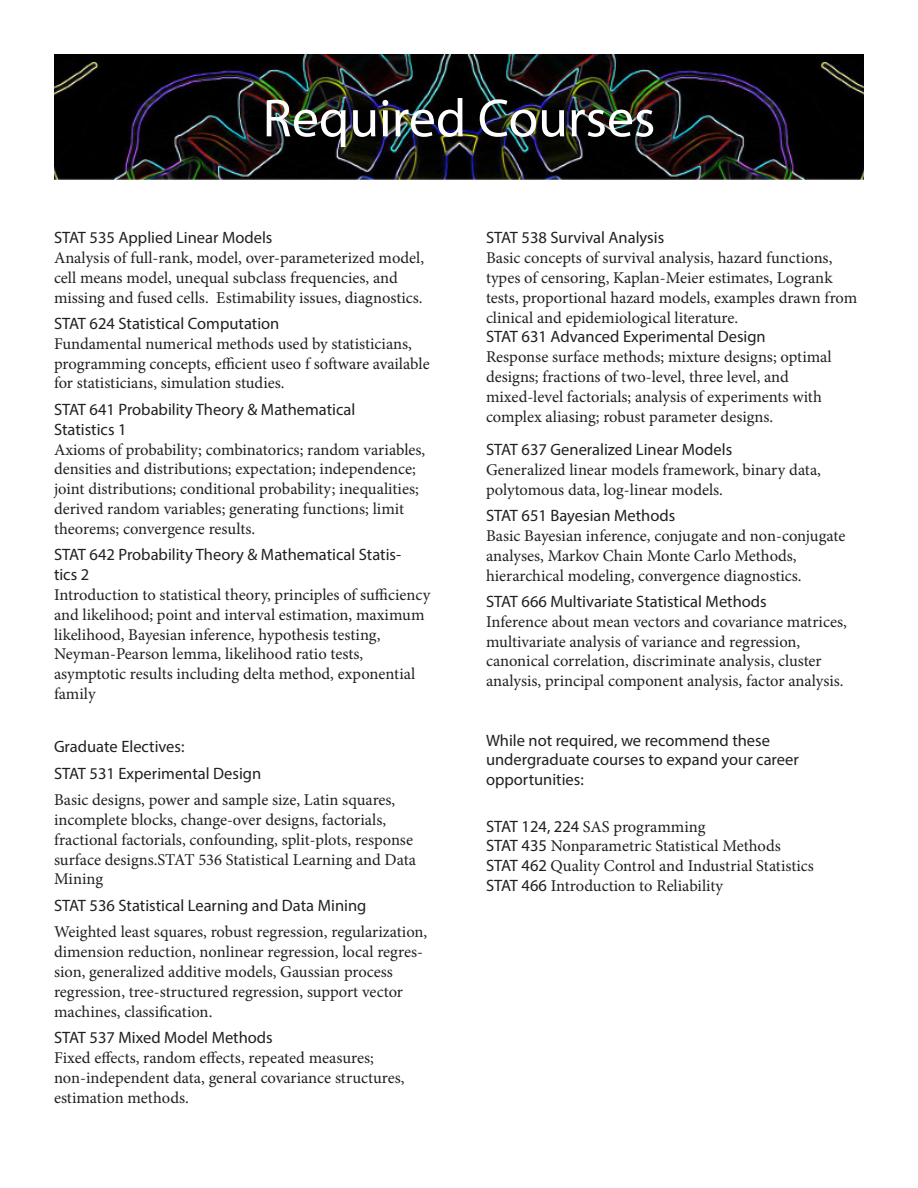
<style>
.page{position:relative;width:918px;height:1188px;background:#fff}
.page>*{position:absolute;margin:0;border:0;box-sizing:border-box;transform-origin:0 0}
.t1{font:54px "Myriad Pro";color:#fff}
.t2{font:16.5px/19.8px "Minion Pro";color:#231f20}
.t3{font:16.5px/19.8px "Myriad Pro";color:#231f20}
.s1{font-family:"Myriad Pro"}
</style>
<div class="page">
<img style="left:54px;top:54px;width:810px;height:125px">
<p class="t1" style="left:263px;top:85px;width:394px">Required Courses</p>
<p class="t3" style="left:54px;top:227px;width:220px">STAT 535 Applied Linear Models</p>
<p class="t2" style="left:54px;top:248px;width:372px">Analysis of full-rank, model, over-parameterized model, cell means model, unequal subclass frequencies, and missing and fused cells. Estimability issues, diagnostics.</p>
<p class="t3" style="left:54px;top:313px;width:227px">STAT 624 Statistical Computation</p>
<p class="t2" style="left:54px;top:334px;width:377px">Fundamental numerical methods used by statisticians, programming concepts, efficient useo f software available for statisticians, simulation studies.</p>
<p class="t3" style="left:54px;top:399px;width:303px">STAT 641 Probability Theory &amp; Mathematical</p>
<p class="t3" style="left:54px;top:419px;width:74px">Statistics 1</p>
<p class="t2" style="left:54px;top:440px;width:373px">Axioms of probability; combinatorics; random variables, densities and distributions; expectation; independence; joint distributions; conditional probability; inequalities; derived random variables; generating functions; limit theorems; convergence results.</p>
<p class="t3" style="left:54px;top:545px;width:349px">STAT 642 Probability Theory &amp; Mathematical Statis&shy;tics 2</p>
<p class="t2" style="left:54px;top:585px;width:378px">Introduction to statistical theory, principles of sufficiency and likelihood; point and interval estimation, maximum likelihood, Bayesian inference, hypothesis testing,</p>
<p class="t2" style="left:54px;top:644px;width:311px">Neyman-Pearson lemma, likelihood ratio tests,</p>
<p class="t2" style="left:54px;top:664px;width:363px">asymptotic results including delta method, exponential family</p>
<p class="t3" style="left:54px;top:736px;width:132px">Graduate Electives:</p>
<p class="t3" style="left:54px;top:763px;width:209px">STAT 531 Experimental Design</p>
<p class="t2" style="left:54px;top:790px;width:364px">Basic designs, power and sample size, Latin squares, incomplete blocks, change-over designs, factorials, fractional factorials, confounding, split-plots, response surface designs.STAT 536 Statistical Learning and Data Mining</p>
<p class="t3" style="left:54px;top:895px;width:314px">STAT 536 Statistical Learning and Data Mining</p>
<p class="t2" style="left:54px;top:922px;width:375px">Weighted least squares, robust regression, regularization, dimension reduction, nonlinear regression, local regres&shy;sion, generalized additive models, Gaussian process regression, tree-structured regression, support vector machines, classification.</p>
<p class="t3" style="left:54px;top:1028px;width:220px">STAT 537 Mixed Model Methods</p>
<p class="t2" style="left:54px;top:1048px;width:321px">Fixed effects, random effects, repeated measures;</p>
<p class="t2" style="left:54px;top:1068px;width:352px">non-independent data, general covariance structures, estimation methods.</p>
<p class="t3" style="left:486px;top:228px;width:180px">STAT 538 Survival Analysis</p>
<p class="t2" style="left:486px;top:248px;width:373px">Basic concepts of survival analysis, hazard functions, types of censoring, Kaplan-Meier estimates, Logrank tests, proportional hazard models, examples drawn from clinical and epidemiological literature.</p>
<p class="t3" style="left:486px;top:327px;width:281px">STAT 631 Advanced Experimental Design</p>
<p class="t2" style="left:486px;top:347px;width:347px">Response surface methods; mixture designs; optimal</p>
<p class="t2" style="left:486px;top:367px;width:304px">designs; fractions of two-level, three level, and</p>
<p class="t2" style="left:486px;top:387px;width:337px">mixed-level factorials; analysis of experiments with</p>
<p class="t2" style="left:486px;top:407px;width:289px">complex aliasing; robust parameter designs.</p>
<p class="t3" style="left:486px;top:439px;width:248px">STAT 637 Generalized Linear Models</p>
<p class="t2" style="left:486px;top:460px;width:337px">Generalized linear models framework, binary data,</p>
<p class="t2" style="left:486px;top:480px;width:239px">polytomous data, log-linear models.</p>
<p class="t3" style="left:486px;top:505px;width:191px">STAT 651 Bayesian Methods</p>
<p class="t2" style="left:486px;top:526px;width:361px">Basic Bayesian inference, conjugate and non-conjugate analyses, Markov Chain Monte Carlo Methods,</p>
<p class="t2" style="left:486px;top:565px;width:317px">hierarchical modeling, convergence diagnostics.</p>
<p class="t3" style="left:486px;top:591px;width:282px">STAT 666 Multivariate Statistical Methods</p>
<p class="t2" style="left:486px;top:612px;width:362px">Inference about mean vectors and covariance matrices, multivariate analysis of variance and regression,</p>
<p class="t2" style="left:486px;top:651px;width:359px">canonical correlation, discriminate analysis, cluster analysis, principal component analysis, factor analysis.</p>
<p class="t3" style="left:486px;top:730px;width:286px">While not required, we recommend these</p>
<p class="t3" style="left:486px;top:750px;width:314px">undergraduate courses to expand your career</p>
<p class="t3" style="left:486px;top:770px;width:99px">opportunities:</p>
<p class="t2" style="left:486px;top:817px;width:221px"><span class="s1">STAT 124, 224</span> SAS programming</p>
<p class="t2" style="left:486px;top:836px;width:296px"><span class="s1">STAT 435</span> Nonparametric Statistical Methods</p>
<p class="t2" style="left:486px;top:856px;width:329px"><span class="s1">STAT 462</span> Quality Control and Industrial Statistics</p>
<p class="t2" style="left:486px;top:876px;width:239px"><span class="s1">STAT 466</span> Introduction to Reliability</p>
</div>
